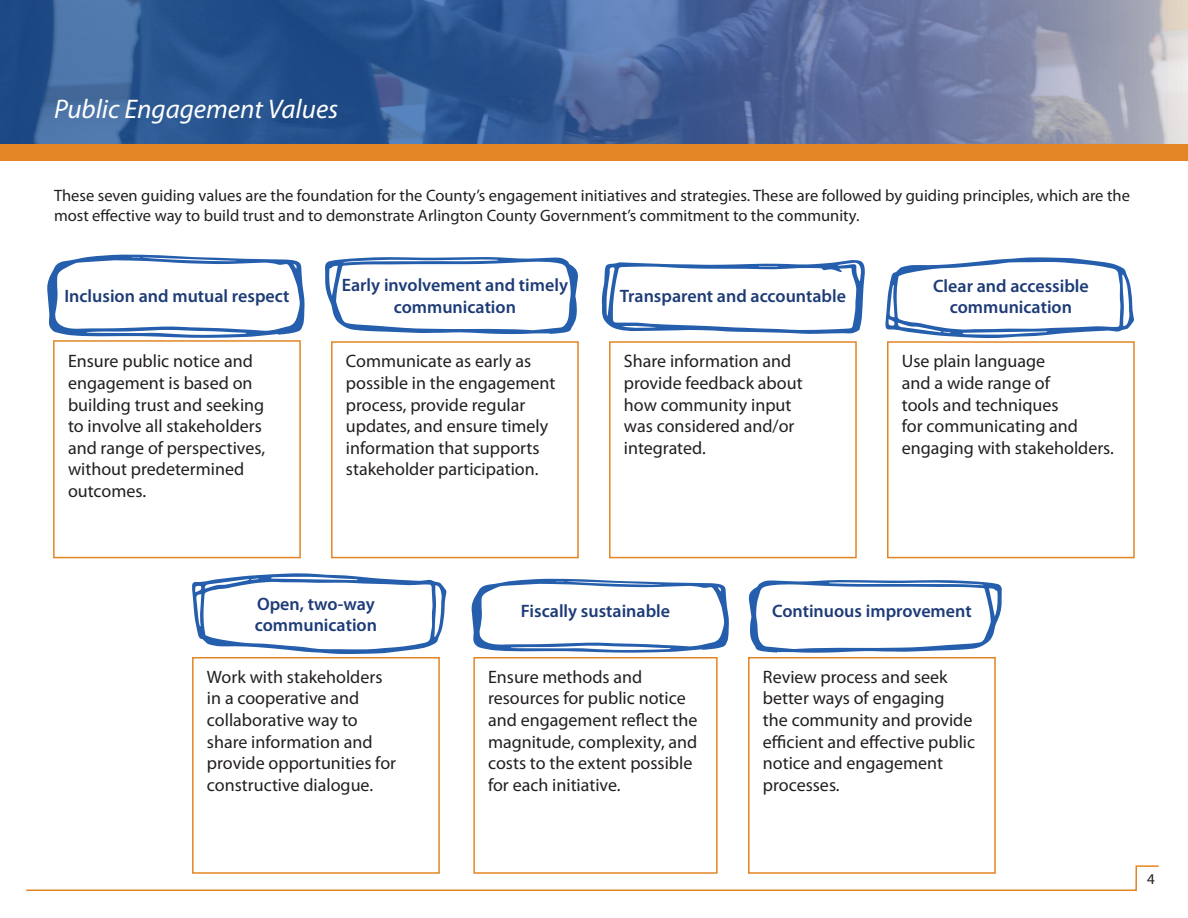
<style>
.page{position:relative;width:1188px;height:918px;background:#fff}
.page>*{position:absolute;margin:0;border:0;box-sizing:border-box;transform-origin:0 0}
.t1{font:italic 27px "Myriad Pro";color:#fff}
.t2{font:18px/21.6px "Myriad Pro";color:#231f20}
.t3{font:600 18px/21.6px "Myriad Pro";color:#1d3b77;text-align:center}
.t4{font:16.5px/19.8px "Myriad Pro";color:#231f20}
.t5{font:15px "Myriad Pro";color:#231f20}
</style>
<div class="page">
<svg style="left:26px;top:865px;width:1133px;height:26px"></svg>
<svg style="left:0;top:0;width:1188px;height:144px;background:#4f6b9c"></svg>
<div style="left:0;top:144px;width:1188px;height:17px;background:#e38524"></div>
<div style="left:53px;top:340px;width:248px;height:218px;border:2px solid #e38525"></div>
<div style="left:331px;top:341px;width:248px;height:217px;border:2px solid #e38525"></div>
<div style="left:473px;top:657px;width:245px;height:217px;border:2px solid #e38525"></div>
<div style="left:609px;top:341px;width:248px;height:217px;border:2px solid #e38525"></div>
<div style="left:192px;top:657px;width:248px;height:217px;border:2px solid #e38525"></div>
<div style="left:748px;top:657px;width:248px;height:217px;border:2px solid #e38525"></div>
<div style="left:887px;top:341px;width:248px;height:217px;border:2px solid #e38525"></div>
<svg style="left:47px;top:255px;width:258px;height:83px"></svg>
<svg style="left:325px;top:257px;width:253px;height:77px"></svg>
<svg style="left:601px;top:260px;width:264px;height:74px"></svg>
<svg style="left:192px;top:573px;width:254px;height:81px"></svg>
<svg style="left:471px;top:579px;width:258px;height:74px"></svg>
<svg style="left:748px;top:580px;width:254px;height:73px"></svg>
<svg style="left:885px;top:257px;width:249px;height:81px"></svg>
<h1 class="t1" style="left:54px;top:93px;width:286px">Public Engagement Values</h1>
<p class="t4" style="left:54px;top:186px;width:1077px">These seven guiding values are the foundation for the County’s engagement initiatives and strategies. These are followed by guiding principles, which are the most effective way to build trust and to demonstrate Arlington County Government’s commitment to the community.</p>
<p class="t3" style="left:64px;top:284px;width:227px">Inclusion and mutual respect</p>
<p class="t2" style="left:68px;top:350px;width:199px">Ensure public notice and engagement is based on building trust and seeking to involve all stakeholders and range of perspectives, without predetermined outcomes.</p>
<p class="t3" style="left:342px;top:274px;width:228px">Early involvement and timely communication</p>
<p class="t2" style="left:346px;top:350px;width:211px">Communicate as early as possible in the engagement process, provide regular updates, and ensure timely information that supports stakeholder participation.</p>
<p class="t3" style="left:620px;top:284px;width:228px">Transparent and accountable</p>
<p class="t2" style="left:624px;top:350px;width:180px">Share information and provide feedback about how community input was considered and/or integrated.</p>
<p class="t3" style="left:933px;top:274px;width:157px">Clear and accessible communication</p>
<p class="t2" style="left:902px;top:350px;width:214px">Use plain language<br>and a wide range of<br>tools and techniques<br>for communicating and engaging with stakeholders.</p>
<p class="t3" style="left:255px;top:592px;width:124px;text-align:left">Open, two-way communication</p>
<p class="t2" style="left:207px;top:666px;width:191px">Work with stakeholders in a cooperative and collaborative way to share information and provide opportunities for constructive dialogue.</p>
<p class="t3" style="left:521px;top:600px;width:151px">Fiscally sustainable</p>
<p class="t2" style="left:488px;top:666px;width:211px">Ensure methods and resources for public notice and engagement reflect the magnitude, complexity, and costs to the extent possible for each initiative.</p>
<p class="t3" style="left:772px;top:600px;width:201px">Continuous improvement</p>
<p class="t2" style="left:763px;top:666px;width:214px">Review process and seek better ways of engaging<br>the community and provide efficient and effective public notice and engagement processes.</p>
<p class="t5" style="left:1147px;top:870px;width:9px">4</p>
</div>
